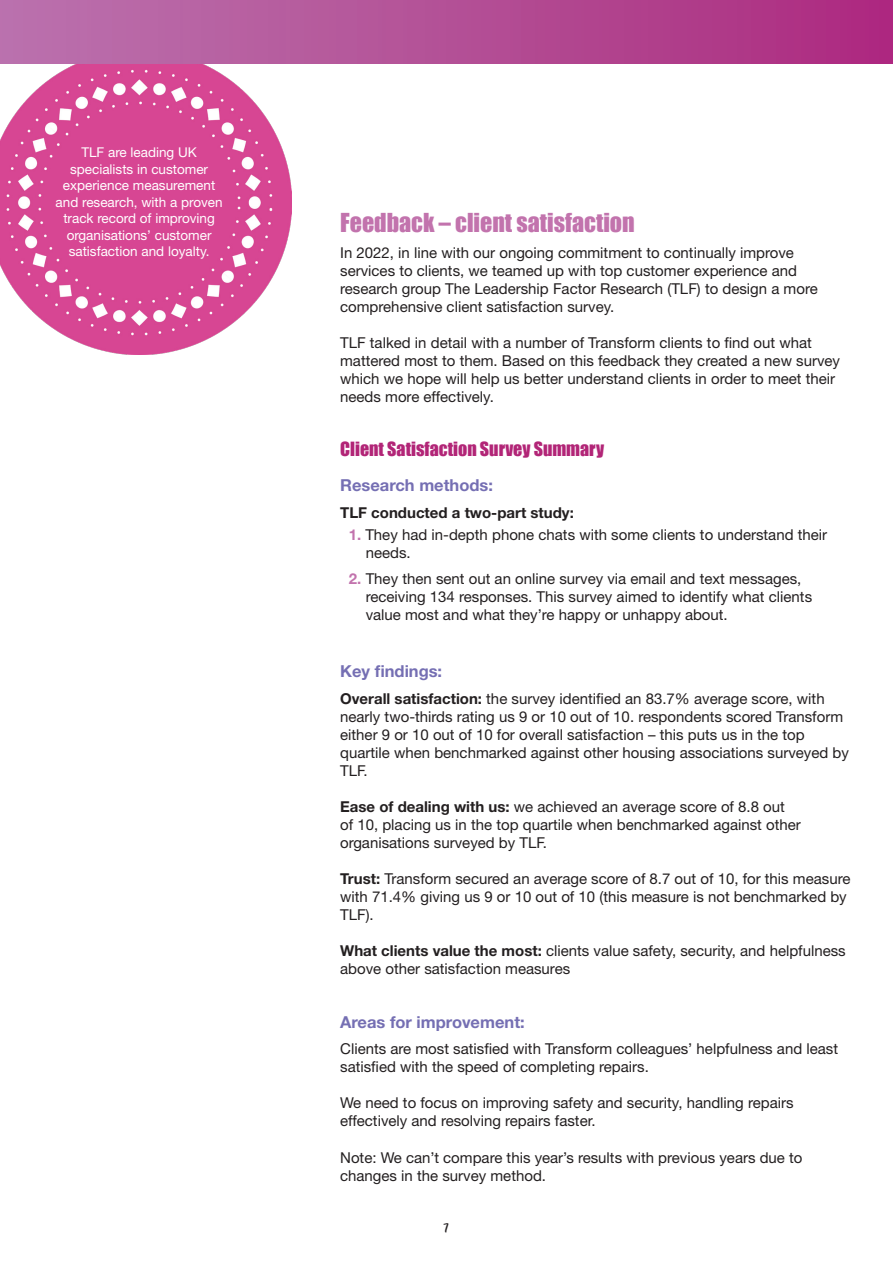
<style>
.page{position:relative;width:893px;height:1263px;background:#fff}
.page>*{position:absolute;margin:0;border:0;box-sizing:border-box;transform-origin:0 0}
.Text__Helv_Reg_12_15pt{font:24px "Impact";color:#c273ad}
.Text__Helv_Reg_12_15pt-2{font:18px "Impact";color:#b22577}
.Text__Helv_Reg_12_15pt-3{font:700 16.5px "Helvetica Neue LT Std";color:#756fb3}
.Text__Helv_Reg_12_15pt-4{font:15px/18px "Helvetica Neue LT Std";color:#231f20}
.Bullets__Helv_Reg_12_15{font:15px/18px "Helvetica Neue LT Std";color:#231f20}
.Text__Helv_Reg_12_15pt-5{font:700 15px "Helvetica Neue LT Std";color:#231f20}
.t1{font:15px "Intruding Cat";color:#231f20}
.Text__Helv_Reg_12_15pt-6{font:13.5px/16.5px "Helvetica Neue LT Std";color:#fff;text-align:center}
.s1{font-weight:700;color:#c273ad}
.s2{font-weight:700}
</style>
<div class="page">
<img style="left:0;top:64px;width:291px;height:290px">
<div style="left:0;top:0;width:893px;height:64px;background:linear-gradient(to right,#bb74ae,#ad2b7f)"></div>
<p class="Text__Helv_Reg_12_15pt-6" style="left:56px;top:144px;width:169px">TLF are leading UK specialists in customer experience measurement and research, with a proven track record of improving organisations’ customer satisfaction and loyalty.</p>
<p class="Text__Helv_Reg_12_15pt" style="left:340px;top:204px;width:296px">Feedback – client satisfaction</p>
<p class="Text__Helv_Reg_12_15pt-4" style="left:340px;top:244px;width:479px">In 2022, in line with our ongoing commitment to continually improve services to clients, we teamed up with top customer experience and research group The Leadership Factor Research (TLF) to design a more comprehensive client satisfaction survey.</p>
<p class="Text__Helv_Reg_12_15pt-4" style="left:340px;top:334px;width:501px">TLF talked in detail with a number of Transform clients to find out what mattered most to them. Based on this feedback they created a new survey which we hope will help us better understand clients in order to meet their needs more effectively.</p>
<p class="Text__Helv_Reg_12_15pt-2" style="left:340px;top:435px;width:265px">Client Satisfaction Survey Summary</p>
<p class="Text__Helv_Reg_12_15pt-3" style="left:340px;top:475px;width:154px">Research methods:</p>
<p class="Text__Helv_Reg_12_15pt-5" style="left:340px;top:503px;width:235px">TLF conducted a two-part study:</p>
<p class="Bullets__Helv_Reg_12_15" style="left:366px;top:525px;width:463px;text-indent:-17px"><span class="s1">1.</span> They had in-depth phone chats with some clients to understand their needs.</p>
<p class="Bullets__Helv_Reg_12_15" style="left:366px;top:570px;width:448px;text-indent:-17px"><span class="s1">2.</span> They then sent out an online survey via email and text messages, receiving 134 responses. This survey aimed to identify what clients value most and what they’re happy or unhappy about.</p>
<p class="Text__Helv_Reg_12_15pt-3" style="left:340px;top:661px;width:104px">Key findings:</p>
<p class="Text__Helv_Reg_12_15pt-4" style="left:340px;top:689px;width:510px"><span class="s2">Overall satisfaction:</span> the survey identified an 83.7% average score, with nearly two-thirds rating us 9 or 10 out of 10. respondents scored Transform either 9 or 10 out of 10 for overall satisfaction – this puts us in the top quartile when benchmarked against other housing associations surveyed by TLF.</p>
<p class="Text__Helv_Reg_12_15pt-4" style="left:340px;top:797px;width:462px"><span class="s2">Ease of dealing with us:</span> we achieved an average score of 8.8 out of 10, placing us in the top quartile when benchmarked against other organisations surveyed by TLF.</p>
<p class="Text__Helv_Reg_12_15pt-4" style="left:340px;top:869px;width:512px"><span class="s2">Trust:</span> Transform secured an average score of 8.7 out of 10, for this measure with 71.4% giving us 9 or 10 out of 10 (this measure is not benchmarked by<br>TLF).</p>
<p class="Text__Helv_Reg_12_15pt-4" style="left:340px;top:941px;width:507px"><span class="s2">What clients value the most:</span> clients value safety, security, and helpfulness above other satisfaction measures</p>
<p class="Text__Helv_Reg_12_15pt-3" style="left:340px;top:1012px;width:186px">Areas for improvement:</p>
<p class="Text__Helv_Reg_12_15pt-4" style="left:340px;top:1040px;width:499px">Clients are most satisfied with Transform colleagues’ helpfulness and least satisfied with the speed of completing repairs.</p>
<p class="Text__Helv_Reg_12_15pt-4" style="left:340px;top:1094px;width:455px">We need to focus on improving safety and security, handling repairs effectively and resolving repairs faster.</p>
<p class="Text__Helv_Reg_12_15pt-4" style="left:340px;top:1148px;width:464px">Note: We can’t compare this year’s results with previous years due to changes in the survey method.</p>
<p class="t1" style="left:443px;top:1219px;width:7px">7</p>
</div>
